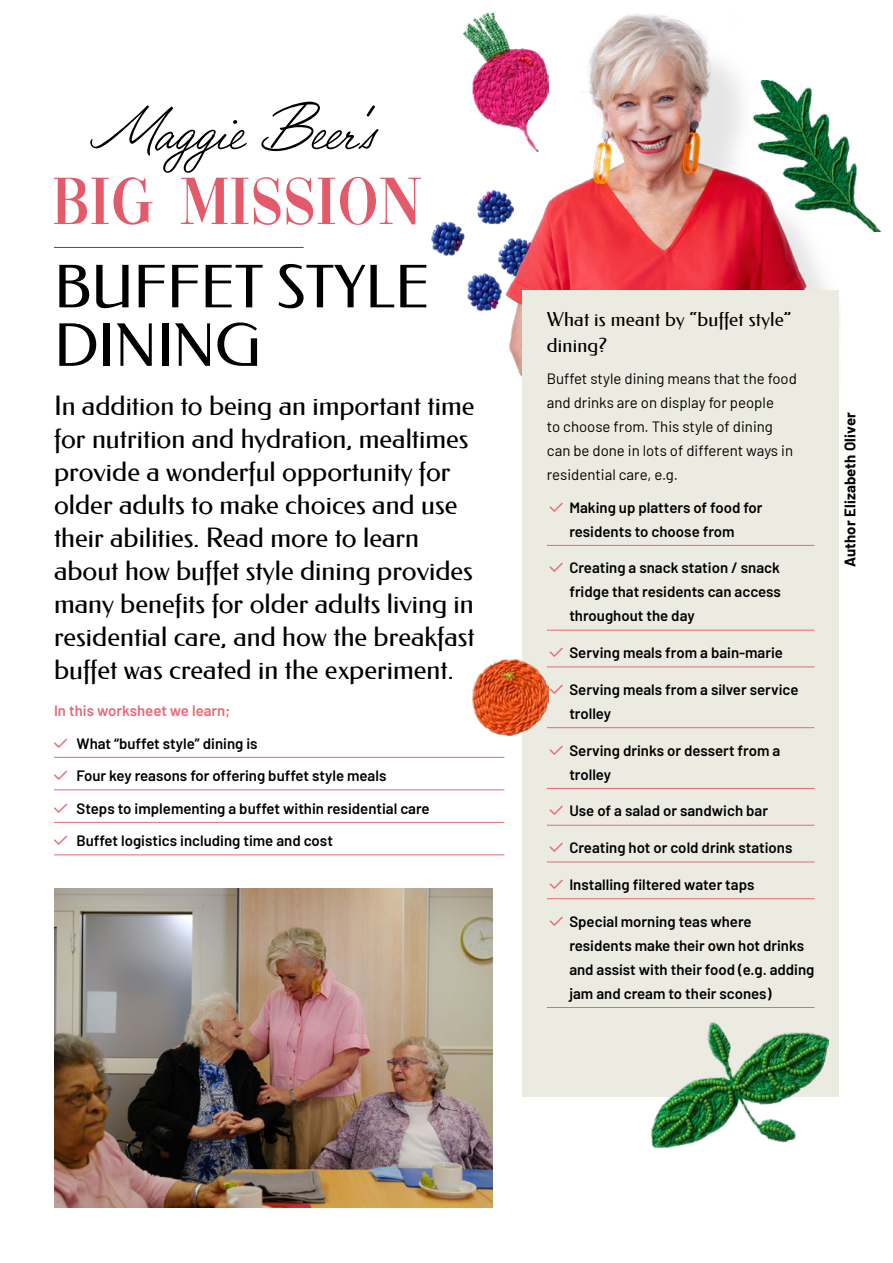
<style>
.page{position:relative;width:893px;height:1263px;background:#fff}
.page>*{position:absolute;margin:0;border:0;box-sizing:border-box;transform-origin:0 0}
.t1{font:58.5px/58.5px "Federo";letter-spacing:-.01em;color:#000}
.t2{font:27px/33px "Federo";color:#000}
.t3{font:19.5px/25.5px "Federo";letter-spacing:.01em;color:#000}
.t4{font:600 15px/24px "Barlow";color:#000}
.t5{font:15px/24px "Barlow";color:#000}
.t6{font:600 15px "Barlow";color:#e86975}
.t7{font:700 15px "Barlow";letter-spacing:.01em;color:#000}
</style>
<div class="page">
<svg style="left:254px;top:177px;width:167px;height:48px"></svg>
<svg style="left:54px;top:105px;width:194px;height:120px"></svg>
<svg style="left:261px;top:102px;width:118px;height:49px"></svg>
<img style="left:432px;top:221px;width:40px;height:85px">
<img style="left:840px;top:136px;width:41px;height:95px">
<hr style="left:54px;top:757px;width:450px;height:1px;background:#e86975">
<hr style="left:54px;top:790px;width:450px;height:1px;background:#e86975">
<hr style="left:54px;top:822px;width:450px;height:1px;background:#e86975">
<hr style="left:54px;top:855px;width:450px;height:1px;background:#e86975">
<img style="left:472px;top:12px;width:368px;height:365px">
<hr style="left:54px;top:247px;width:250px;height:1px;background:#4d4d4f">
<div style="left:522px;top:290px;width:317px;height:807px;background:#ecebe2"></div>
<hr style="left:547px;top:545px;width:267px;height:1px;background:#e86975">
<hr style="left:547px;top:630px;width:267px;height:1px;background:#e86975">
<hr style="left:547px;top:667px;width:267px;height:1px;background:#e86975">
<hr style="left:547px;top:727px;width:267px;height:1px;background:#e86975">
<hr style="left:547px;top:788px;width:267px;height:1px;background:#e86975">
<hr style="left:547px;top:825px;width:267px;height:1px;background:#e86975">
<hr style="left:547px;top:862px;width:267px;height:1px;background:#e86975">
<hr style="left:547px;top:898px;width:267px;height:1px;background:#e86975">
<hr style="left:547px;top:1007px;width:267px;height:1px;background:#e86975">
<img style="left:472px;top:659px;width:77px;height:77px">
<img style="left:463px;top:13px;width:85px;height:138px">
<img style="left:54px;top:889px;width:438px;height:318px">
<img style="left:651px;top:1023px;width:178px;height:124px">
<h1 class="t1" style="left:54px;top:259px;width:377px">BUFFET STYLE<br>DINING</h1>
<p class="t2" style="left:54px;top:390px;width:422px">In addition to being an important time for nutrition and hydration, mealtimes provide a wonderful opportunity for older adults to make choices and use their abilities. Read more to learn about how buffet style dining provides many benefits for older adults living in residential care, and how the breakfast buffet was created in the experiment.</p>
<p class="t6" style="left:54px;top:700px;width:178px">In this worksheet we learn;</p>
<p class="t4" style="left:76px;top:726px;width:355px;line-height:32.5px">What “buffet style” dining is<br>Four key reasons for offering buffet style meals<br>Steps to implementing a buffet within residential care Buffet logistics including time and cost</p>
<h3 class="t3" style="left:547px;top:307px;width:246px">What is meant by “buffet style” dining?</h3>
<p class="t5" style="left:547px;top:366px;width:252px">Buffet style dining means that the food and drinks are on display for people<br>to choose from. This style of dining can be done in lots of different ways in residential care, e.g.</p>
<p class="t4" style="left:569px;top:494px;width:195px">Making up platters of food for residents to choose from</p>
<p class="t4" style="left:569px;top:555px;width:213px;text-align:justify">Creating a snack station / snack fridge that residents can access throughout the day</p>
<p class="t4" style="left:569px;top:640px;width:215px">Serving meals from a bain-marie</p>
<p class="t4" style="left:569px;top:676px;width:231px">Serving meals from a silver service trolley</p>
<p class="t4" style="left:569px;top:737px;width:212px">Serving drinks or dessert from a trolley</p>
<p class="t4" style="left:569px;top:798px;width:200px">Use of a salad or sandwich bar</p>
<p class="t4" style="left:569px;top:835px;width:225px">Creating hot or cold drink stations</p>
<p class="t4" style="left:569px;top:871px;width:187px">Installing filtered water taps</p>
<p class="t4" style="left:569px;top:908px;width:247px">Special morning teas where residents make their own hot drinks and assist with their food (e.g. adding jam and cream to their scones)</p>
<p class="t7" style="left:839px;top:567px;width:156px;rotate:-90deg">Author Elizabeth Oliver</p>
</div>
